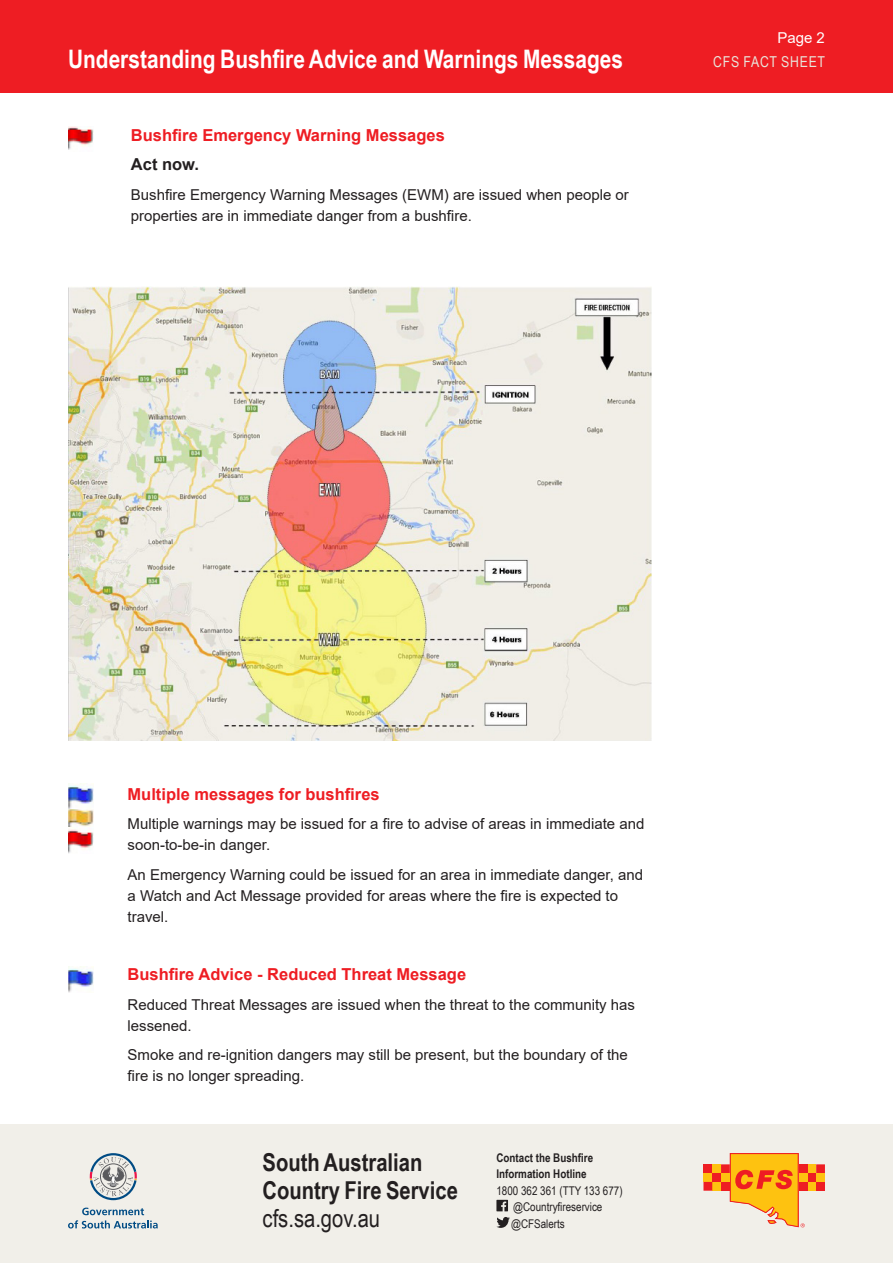
<style>
.page{position:relative;width:893px;height:1263px;background:#fff}
.page>*{position:absolute;margin:0;border:0;box-sizing:border-box;transform-origin:0 0}
.Heading_Page_2{font:700 25.5px "Arial Narrow";color:#fff}
.t1{font:700 24.6px/28.2px "Arial Narrow";color:#231f20}
.t2{font:24.6px "Arial Narrow";color:#231f20}
.Body_Copy{font:700 16.5px "Arial";color:#ee1d23}
.Body_Copy-2{font:700 16.5px "Arial";color:#231f20}
.Body_Copy-3{font:15px/21px "Arial";color:#231f20}
.t3{font:15px "Arial Narrow";letter-spacing:.05em;color:#e9e5db}
.t4{font:15px "Arial";color:#fff}
.t5{font:12px/16.5px "Arial Narrow";color:#231f20}
.t6{font:700 12px/16.5px "Arial Narrow";color:#231f20}
</style>
<div class="page">
<div style="left:0;top:0;width:893px;height:93px;background:#ee1d23"></div>
<div style="left:0;top:1124px;width:893px;height:139px;background:#f1efe9"></div>
<svg style="left:496px;top:1200px;width:12px;height:11px"></svg>
<svg style="left:496px;top:1217px;width:14px;height:11px"></svg>
<svg style="left:703px;top:1153px;width:122px;height:74px"></svg>
<svg style="left:90px;top:1153px;width:47px;height:47px"></svg>
<svg style="left:68px;top:1207px;width:90px;height:21px"></svg>
<img style="left:68px;top:287px;width:584px;height:454px">
<img style="left:68px;top:809px;width:26px;height:19px">
<img style="left:68px;top:829px;width:26px;height:24px">
<img style="left:68px;top:783px;width:26px;height:26px">
<img style="left:68px;top:126px;width:26px;height:24px">
<img style="left:68px;top:966px;width:26px;height:26px">
<p class="Heading_Page_2" style="left:68px;top:39px;width:557px">Understanding Bushfire Advice and Warnings Messages</p>
<p class="Body_Copy" style="left:131px;top:123px;width:315px">Bushfire Emergency Warning Messages</p>
<p class="Body_Copy-2" style="left:131px;top:153px;width:70px">Act now.</p>
<p class="Body_Copy-3" style="left:131px;top:184px;width:499px">Bushfire Emergency Warning Messages (EWM) are issued when people or properties are in immediate danger from a bushfire.</p>
<p class="t4" style="left:777px;top:27px;width:49px">Page 2</p>
<p class="t3" style="left:713px;top:51px;width:114px">CFS FACT SHEET</p>
<p class="Body_Copy" style="left:128px;top:782px;width:254px">Multiple messages for bushfires</p>
<p class="Body_Copy-3" style="left:128px;top:813px;width:518px">Multiple warnings may be issued for a fire to advise of areas in immediate and soon-to-be-in danger.</p>
<p class="Body_Copy-3" style="left:128px;top:864px;width:517px">An Emergency Warning could be issued for an area in immediate danger, and a Watch and Act Message provided for areas where the fire is expected to travel.</p>
<p class="Body_Copy" style="left:128px;top:963px;width:340px">Bushfire Advice - Reduced Threat Message</p>
<p class="Body_Copy-3" style="left:128px;top:994px;width:509px">Reduced Threat Messages are issued when the threat to the community has lessened.</p>
<p class="Body_Copy-3" style="left:128px;top:1044px;width:502px">Smoke and re-ignition dangers may still be present, but the boundary of the fire is no longer spreading.</p>
<h2 class="t1" style="left:263px;top:1147px;width:197px">South Australian<br>Country Fire Service</h2>
<h2 class="t2" style="left:263px;top:1201px;width:119px">cfs.sa.gov.au</h2>
<p class="t6" style="left:496px;top:1149px;width:98px">Contact the Bushfire<br>Information Hotline</p>
<p class="t5" style="left:511px;top:1182px;width:113px;text-indent:-15px">1800 362 361 (TTY 133 677) @Countryfireservice @CFSalerts</p>
</div>
